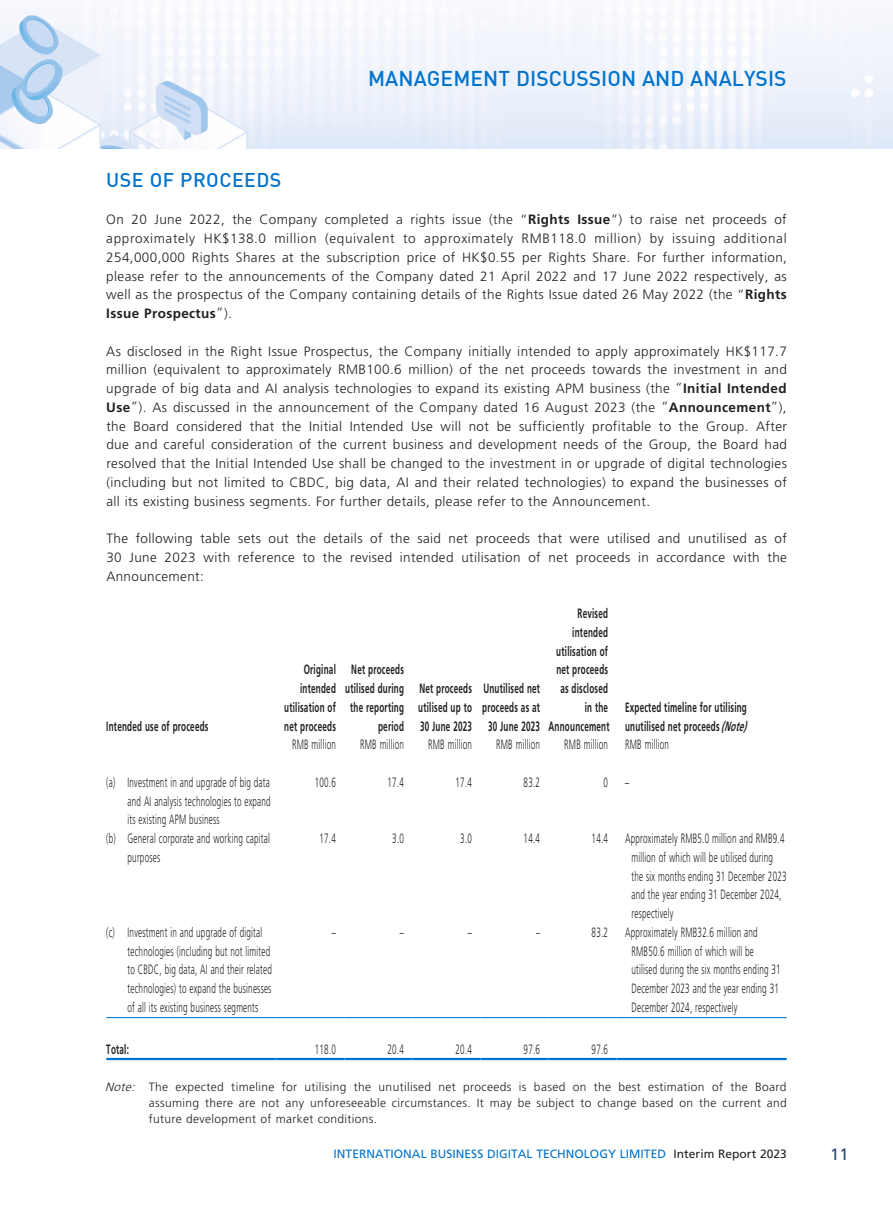
<style>
.page{position:relative;width:893px;height:1212px;background:#fff}
.page>*{position:absolute;margin:0;border:0;box-sizing:border-box;transform-origin:0 0}
.t1{font:21px "DIN Medium";letter-spacing:.005em;color:#0073ce}
.t2{font:19.5px "DIN Medium";letter-spacing:.025em;color:#0073ce}
.t3{font:16.5px "Frutiger LT Std";color:#29486b}
.t4{font:300 13.5px/18.8px "Frutiger LT Std";letter-spacing:.03em;color:#231f20;text-align:justify}
.t5{font:300 13.5px/18.8px "Frutiger LT Std";letter-spacing:.03em;color:#231f20;scale:.6 1}
.t6{font:700 13.5px/18.8px "Frutiger LT Std";letter-spacing:.03em;color:#231f20;text-align:right;scale:.6 1}
.t7{font:300 12px/15.8px "Frutiger LT Std";letter-spacing:.03em;color:#231f20;text-align:justify}
.t8{font:12px "Frutiger LT Std";letter-spacing:.005em;color:#0073ce}
.s1{font-weight:700}
.s2{font-style:italic}
.s3{color:#231f20}
</style>
<div class="page">
<img style="left:0;top:15px;width:893px;height:133px">
<hr style="left:106px;top:1017px;width:170px;height:1px;background:#0073ce">
<hr style="left:276px;top:1017px;width:68px;height:1px;background:#0073ce">
<hr style="left:344px;top:1017px;width:68px;height:1px;background:#0073ce">
<hr style="left:412px;top:1017px;width:68px;height:1px;background:#0073ce">
<hr style="left:480px;top:1017px;width:69px;height:1px;background:#0073ce">
<hr style="left:549px;top:1017px;width:68px;height:1px;background:#0073ce">
<hr style="left:617px;top:1017px;width:170px;height:1px;background:#0073ce">
<hr style="left:106px;top:1058px;width:170px;height:2px;background:#0073ce">
<hr style="left:276px;top:1058px;width:68px;height:2px;background:#0073ce">
<hr style="left:344px;top:1058px;width:68px;height:2px;background:#0073ce">
<hr style="left:412px;top:1058px;width:68px;height:2px;background:#0073ce">
<hr style="left:480px;top:1058px;width:69px;height:2px;background:#0073ce">
<hr style="left:549px;top:1058px;width:68px;height:2px;background:#0073ce">
<hr style="left:617px;top:1058px;width:170px;height:2px;background:#0073ce">
<h1 class="t1" style="left:368px;top:65px;width:420px">MANAGEMENT DISCUSSION AND ANALYSIS</h1>
<h2 class="t2" style="left:106px;top:167px;width:177px">USE OF PROCEEDS</h2>
<p class="t4" style="left:106px;top:210px;width:682px">On 20 June 2022, the Company completed a rights issue (the “<span class="s1">Rights Issue</span>”) to raise net proceeds of approximately HK$138.0 million (equivalent to approximately RMB118.0 million) by issuing additional 254,000,000 Rights Shares at the subscription price of HK$0.55 per Rights Share. For further information, please refer to the announcements of the Company dated 21 April 2022 and 17 June 2022 respectively, as well as the prospectus of the Company containing details of the Rights Issue dated 26 May 2022 (the “<span class="s1">Rights Issue Prospectus</span>”).</p>
<p class="t4" style="left:106px;top:342px;width:682px">As disclosed in the Right Issue Prospectus, the Company initially intended to apply approximately HK$117.7 million (equivalent to approximately RMB100.6 million) of the net proceeds towards the investment in and upgrade of big data and AI analysis technologies to expand its existing APM business (the “<span class="s1">Initial Intended Use</span>”). As discussed in the announcement of the Company dated 16 August 2023 (the “<span class="s1">Announcement</span>”), the Board considered that the Initial Intended Use will not be sufficiently profitable to the Group. After due and careful consideration of the current business and development needs of the Group, the Board had resolved that the Initial Intended Use shall be changed to the investment in or upgrade of digital technologies (including but not limited to CBDC, big data, AI and their related technologies) to expand the businesses of all its existing business segments. For further details, please refer to the Announcement.</p>
<p class="t4" style="left:106px;top:529px;width:682px">The following table sets out the details of the said net proceeds that were utilised and unutilised as of 30 June 2023 with reference to the revised intended utilisation of net proceeds in accordance with the Announcement:</p>
<p class="t6" style="left:106px;top:717px;width:172px">Intended use of proceeds</p>
<p class="t6" style="left:284px;top:660px;width:88px">Original intended utilisation of net proceeds</p>
<p class="t6" style="left:345px;top:660px;width:99px">Net proceeds utilised during the reporting period</p>
<p class="t6" style="left:418px;top:679px;width:91px;text-align:justify">Net proceeds utilised up to 30 June 2023</p>
<p class="t6" style="left:482px;top:679px;width:98px;text-align:center">Unutilised net proceeds as at<br>30 June 2023</p>
<p class="t6" style="left:549px;top:604px;width:103px">Revised intended utilisation of net proceeds as disclosed<br>in the<br>Announcement</p>
<p class="t6" style="left:625px;top:698px;width:210px;text-align:left">Expected timeline for utilising unutilised net proceeds <span class="s2">(Note)</span></p>
<p class="t5" style="left:292px;top:735px;width:75px">RMB million</p>
<p class="t5" style="left:360px;top:735px;width:75px">RMB million</p>
<p class="t5" style="left:428px;top:735px;width:75px">RMB million</p>
<p class="t5" style="left:496px;top:735px;width:75px">RMB million</p>
<p class="t5" style="left:564px;top:735px;width:75px">RMB million</p>
<p class="t5" style="left:625px;top:735px;width:75px">RMB million</p>
<p class="t5" style="left:128px;top:773px;width:240px;text-align:justify;text-indent:-21px">(a) Investment in and upgrade of big data and AI analysis technologies to expand its existing APM business</p>
<p class="t5" style="left:315px;top:773px;width:37px">100.6</p>
<p class="t5" style="left:388px;top:773px;width:29px">17.4</p>
<p class="t5" style="left:456px;top:773px;width:29px">17.4</p>
<p class="t5" style="left:524px;top:773px;width:29px">83.2</p>
<p class="t5" style="left:604px;top:773px;width:9px">0</p>
<p class="t5" style="left:625px;top:773px;width:8px">–</p>
<p class="t5" style="left:128px;top:829px;width:239px;text-indent:-21px">(b) General corporate and working capital purposes</p>
<p class="t5" style="left:319px;top:829px;width:29px">17.4</p>
<p class="t5" style="left:392px;top:829px;width:21px">3.0</p>
<p class="t5" style="left:460px;top:829px;width:21px">3.0</p>
<p class="t5" style="left:524px;top:829px;width:29px">14.4</p>
<p class="t5" style="left:592px;top:829px;width:29px">14.4</p>
<p class="t5" style="left:631px;top:829px;width:260px;text-indent:-6px">Approximately RMB5.0 million and RMB9.4 million of which will be utilised during the six months ending 31 December 2023 and the year ending 31 December 2024, respectively</p>
<p class="t5" style="left:128px;top:923px;width:242px;text-indent:-21px">(c) Investment in and upgrade of digital technologies (including but not limited to CBDC, big data, AI and their related technologies) to expand the businesses of all its existing business segments</p>
<p class="t5" style="left:332px;top:923px;width:8px">–</p>
<p class="t5" style="left:400px;top:923px;width:8px">–</p>
<p class="t5" style="left:468px;top:923px;width:8px">–</p>
<p class="t5" style="left:536px;top:923px;width:8px">–</p>
<p class="t5" style="left:592px;top:923px;width:29px">83.2</p>
<p class="t5" style="left:631px;top:923px;width:250px;text-indent:-6px">Approximately RMB32.6 million and RMB50.6 million of which will be utilised during the six months ending 31<br>December 2023 and the year ending 31<br>December 2024, respectively</p>
<p class="t6" style="left:106px;top:1040px;width:39px">Total:</p>
<p class="t5" style="left:315px;top:1040px;width:37px">118.0</p>
<p class="t5" style="left:387px;top:1040px;width:29px">20.4</p>
<p class="t5" style="left:456px;top:1040px;width:29px">20.4</p>
<p class="t5" style="left:524px;top:1040px;width:29px">97.6</p>
<p class="t5" style="left:592px;top:1040px;width:29px">97.6</p>
<p class="t7" style="left:149px;top:1079px;width:640px;text-indent:-44px"><span class="s2">Note:</span> The expected timeline for utilising the unutilised net proceeds is based on the best estimation of the Board assuming there are not any unforeseeable circumstances. It may be subject to change based on the current and future development of market conditions.</p>
<p class="t8" style="left:334px;top:1147px;width:455px">INTERNATIONAL BUSINESS DIGITAL TECHNOLOGY LIMITED <span class="s3">Interim Report 2023</span></p>
<p class="t3" style="left:830px;top:1144px;width:20px">11</p>
</div>
